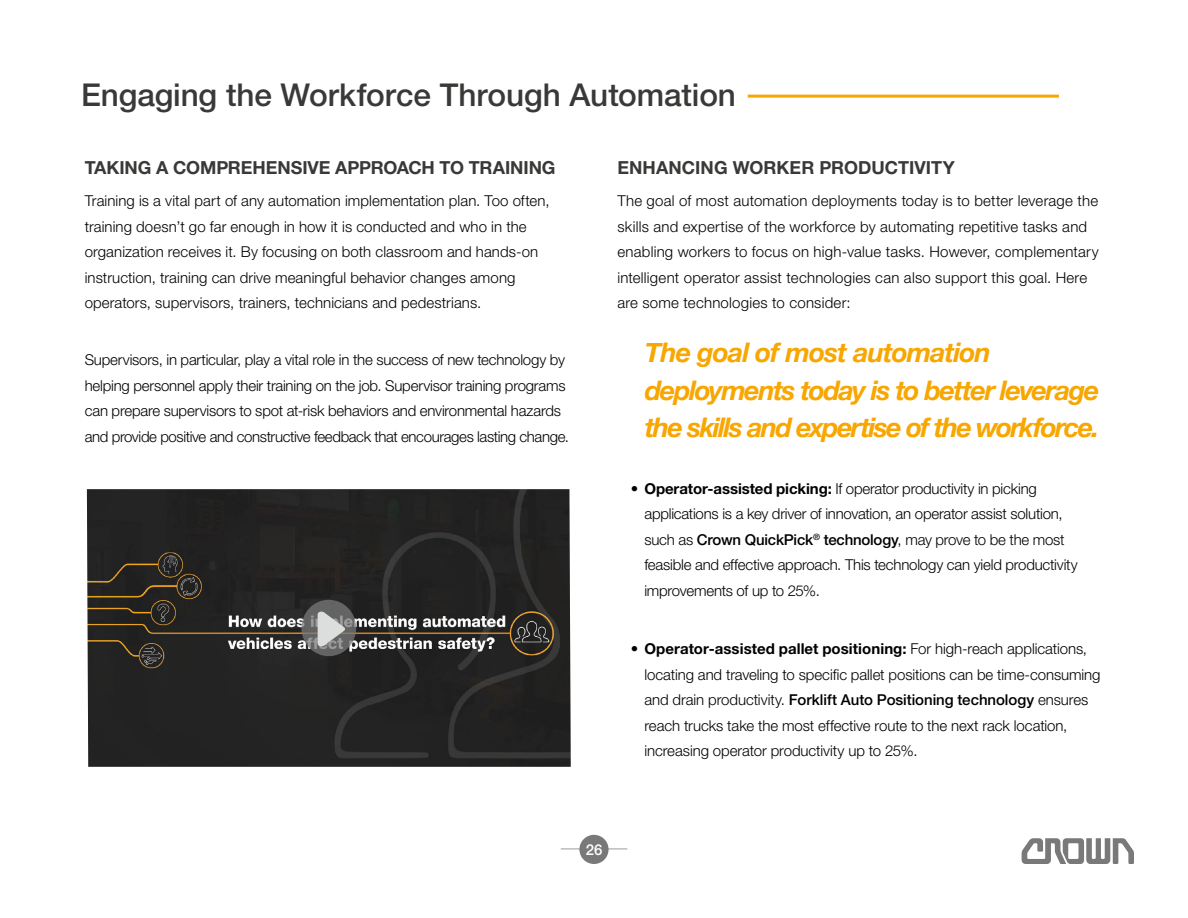
<style>
.page{position:relative;width:1188px;height:918px;background:#fff}
.page>*{position:absolute;margin:0;border:0;box-sizing:border-box;transform-origin:0 0}
.t1{font:500 31.5px "Helvetica Neue LT Std";letter-spacing:-.005em;color:#393a38}
.t2{font:italic 700 27px/37.5px "Helvetica Neue";letter-spacing:-.055em;color:#f8a600}
.t3{font:700 18px "Helvetica Neue LT Std";letter-spacing:-.005em;color:#393a38}
.t4{font:300 15px/25.5px "Helvetica Neue LT Std";letter-spacing:-.005em;color:#000001}
.t5{font:300 15px/25.5px "Helvetica Neue LT Std";letter-spacing:.015em;color:#000001}
.t6{font:500 15px "Helvetica Neue LT Std";color:#fff}
.s1{font-weight:700}
.s2{font-weight:500}
</style>
<div class="page">
<hr style="left:748px;top:95px;width:311px;height:3px;background:#f8a600">
<img style="left:87px;top:489px;width:484px;height:278px">
<svg style="left:301px;top:600px;width:55px;height:56px"></svg>
<svg style="left:318px;top:611px;width:27px;height:36px"></svg>
<svg style="left:561px;top:849px;width:18px;height:1px"></svg>
<svg style="left:609px;top:849px;width:18px;height:1px"></svg>
<div style="left:579px;top:835px;width:30px;height:29px;background:#787978;border-radius:50%"></div>
<svg style="left:1022px;top:838px;width:112px;height:26px"></svg>
<h1 class="t1" style="left:81px;top:76px;width:657px">Engaging the Workforce Through Automation</h1>
<p class="t3" style="left:85px;top:156px;width:472px">TAKING A COMPREHENSIVE APPROACH TO TRAINING</p>
<p class="t4" style="left:85px;top:188px;width:466px">Training is a vital part of any automation implementation plan. Too often, training doesn’t go far enough in how it is conducted and who in the organization receives it. By focusing on both classroom and hands-on instruction, training can drive meaningful behavior changes among operators, supervisors, trainers, technicians and pedestrians.</p>
<p class="t4" style="left:85px;top:347px;width:486px">Supervisors, in particular, play a vital role in the success of new technology by helping personnel apply their training on the job. Supervisor training programs can prepare supervisors to spot at-risk behaviors and environmental hazards and provide positive and constructive feedback that encourages lasting change.</p>
<p class="t3" style="left:617px;top:156px;width:339px">ENHANCING WORKER PRODUCTIVITY</p>
<p class="t5" style="left:617px;top:188px;width:483px">The goal of most automation deployments today is to better leverage the skills and expertise of the workforce by automating repetitive tasks and enabling workers to focus on high-value tasks. However, complementary intelligent operator assist technologies can also support this goal. Here are some technologies to consider:</p>
<h2 class="t2" style="left:645px;top:335px;width:456px">The goal of most automation deployments today is to better leverage the skills and expertise of the workforce.</h2>
<p class="t4" style="left:644px;top:475px;width:435px;text-indent:-13px"><span class="s1">• Operator-assisted picking:</span> If operator productivity in picking applications is a key driver of innovation, an operator assist solution, such as <span class="s2">Crown QuickPick</span><sup>®</sup> <span class="s2">technology</span>, may prove to be the most feasible and effective approach. This technology can yield productivity improvements of up to 25%.</p>
<p class="t4" style="left:644px;top:636px;width:458px;text-indent:-14px"><span class="s1">• Operator-assisted pallet positioning:</span> For high-reach applications, locating and traveling to specific pallet positions can be time-consuming and drain productivity. <span class="s2">Forklift Auto Positioning technology</span> ensures reach trucks take the most effective route to the next rack location, increasing operator productivity up to 25%.</p>
<p class="t6" style="left:586px;top:840px;width:18px">26</p>
</div>
